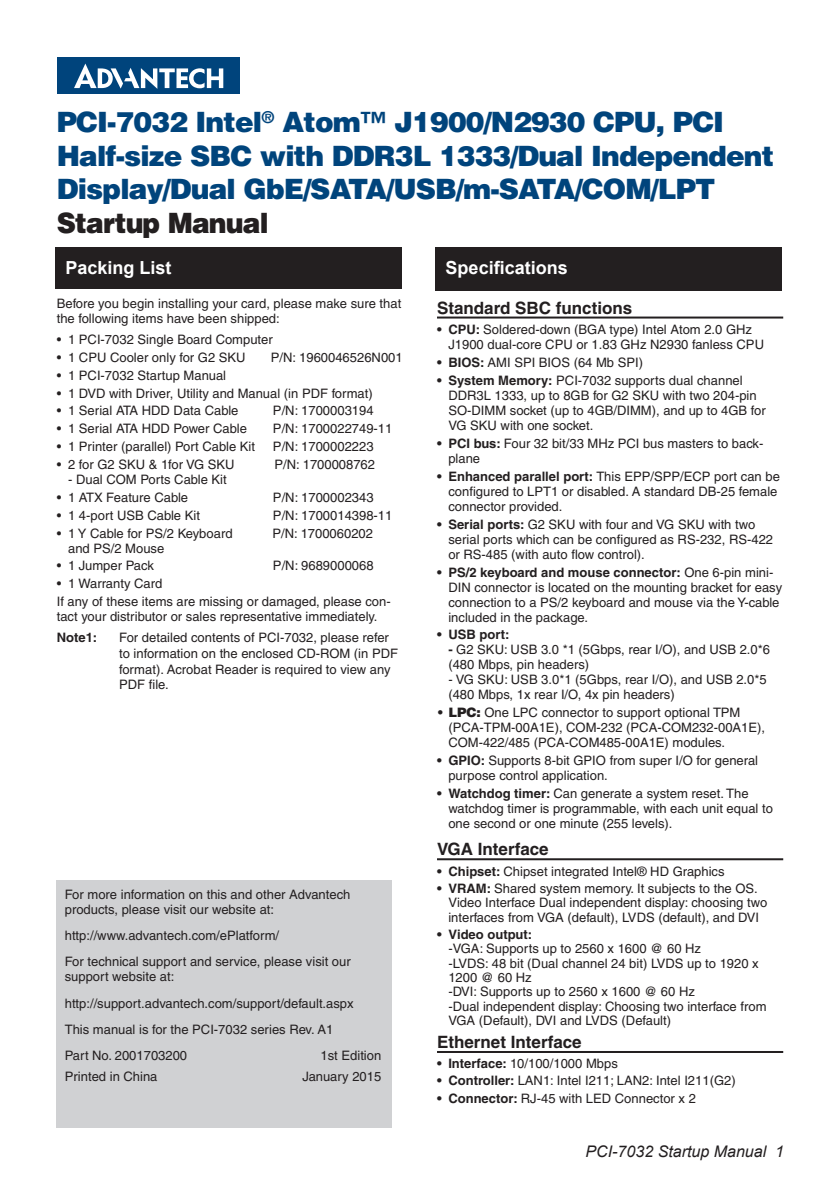
<style>
.page{position:relative;width:840px;height:1191px;background:#fff}
.page>*{position:absolute;margin:0;border:0;box-sizing:border-box;transform-origin:0 0}
.t1{font:900 28px/33.6px "Helvetica";letter-spacing:-.03em;color:#00447c}
.t2{font:900 28px "Helvetica";letter-spacing:-.03em;color:#231f20;scale:.95 1}
.t3{font:700 18px "Arial";color:#fff}
.t4{font:700 17px "Helvetica";color:#231f20}
.t5{font:italic 16px "Arial";color:#231f20}
.t6{font:13px/15px "Helvetica";color:#231f20}
.t7{font:700 13px "Helvetica";color:#231f20}
.s1{font-weight:700}
.s2{font-weight:900}
</style>
<div class="page">
<div style="left:57px;top:880px;width:334px;height:247px;background:#d0d1d3"></div>
<div style="left:57px;top:57px;width:182px;height:37px;background:#00447c"></div>
<svg style="left:74px;top:64px;width:149px;height:25px"></svg>
<hr style="left:437px;top:316px;width:345px;height:2px;background:#231f20">
<hr style="left:437px;top:858px;width:345px;height:2px;background:#231f20">
<hr style="left:437px;top:1051px;width:345px;height:2px;background:#231f20">
<div style="left:435px;top:249px;width:346px;height:42px;background:#231f20"></div>
<div style="left:55px;top:247px;width:346px;height:42px;background:#231f20"></div>
<div style="left:435px;top:247px;width:346px;height:42px;background:#231f20"></div>
<h1 class="t1" style="left:57px;top:104px;width:718px">PCI-7032 Intel<sup>®</sup> Atom™ J1900/N2930 CPU, PCI<br>Half-size SBC with DDR3L 1333/Dual Independent<br>Display/Dual GbE/SATA/USB/m-SATA/COM/LPT</h1>
<h1 class="t2" style="left:57px;top:204px;width:224px">Startup Manual</h1>
<h2 class="t3" style="left:65px;top:256px;width:108px">Packing List</h2>
<p class="t6" style="left:57px;top:296px;width:346px">Before you begin installing your card, please make sure that the following items have been shipped:</p>
<p class="t6" style="left:57px;top:332px;width:217px">• 1 PCI-7032 Single Board Computer</p>
<p class="t6" style="left:57px;top:350px;width:190px">• 1 CPU Cooler only for G2 SKU</p>
<p class="t6" style="left:271px;top:350px;width:133px">P/N: 1960046526N001</p>
<p class="t6" style="left:57px;top:368px;width:171px">• 1 PCI-7032 Startup Manual</p>
<p class="t6" style="left:57px;top:385px;width:317px">• 1 DVD with Driver, Utility and Manual (in PDF format)</p>
<p class="t6" style="left:57px;top:403px;width:183px">• 1 Serial ATA HDD Data Cable</p>
<p class="t6" style="left:273px;top:403px;width:102px">P/N: 1700003194</p>
<p class="t6" style="left:57px;top:421px;width:191px">• 1 Serial ATA HDD Power Cable</p>
<p class="t6" style="left:273px;top:421px;width:121px">P/N: 1700022749-11</p>
<p class="t6" style="left:57px;top:439px;width:200px">• 1 Printer (parallel) Port Cable Kit</p>
<p class="t6" style="left:273px;top:439px;width:102px">P/N: 1700002223</p>
<p class="t6" style="left:57px;top:457px;width:179px">• 2 for G2 SKU &amp; 1for VG SKU</p>
<p class="t6" style="left:274px;top:457px;width:102px">P/N: 1700008762</p>
<p class="t6" style="left:68px;top:472px;width:160px">- Dual COM Ports Cable Kit</p>
<p class="t6" style="left:57px;top:490px;width:133px">• 1 ATX Feature Cable</p>
<p class="t6" style="left:273px;top:490px;width:102px">P/N: 1700002343</p>
<p class="t6" style="left:57px;top:507px;width:145px">• 1 4-port USB Cable Kit</p>
<p class="t6" style="left:273px;top:507px;width:121px">P/N: 1700014398-11</p>
<p class="t6" style="left:57px;top:525px;width:177px">• 1 Y Cable for PS/2 Keyboard</p>
<p class="t6" style="left:272px;top:525px;width:102px">P/N: 1700060202</p>
<p class="t6" style="left:68px;top:540px;width:98px">and PS/2 Mouse</p>
<p class="t6" style="left:57px;top:558px;width:98px">• 1 Jumper Pack</p>
<p class="t6" style="left:273px;top:558px;width:102px">P/N: 9689000068</p>
<p class="t6" style="left:57px;top:574px;width:335px;line-height:17.8px">• 1 Warranty Card<br>If any of these items are missing or damaged, please con-</p>
<p class="t6" style="left:57px;top:609px;width:322px">tact your distributor or sales representative immediately.</p>
<p class="t7" style="left:57px;top:630px;width:42px">Note1:</p>
<p class="t6" style="left:119px;top:630px;width:280px;line-height:15.6px">For detailed contents of PCI-7032, please refer to information on the enclosed CD-ROM (in PDF format). Acrobat Reader is required to view any PDF file.</p>
<p class="t6" style="left:65px;top:887px;width:287px">For more information on this and other Advantech products, please visit our website at:</p>
<p class="t6" style="left:65px;top:922px;width:287px;line-height:26px">http://www.advantech.com/ePlatform/<br>For technical support and service, please visit our</p>
<p class="t6" style="left:65px;top:963px;width:290px;line-height:26.2px">support website at: http://support.advantech.com/support/default.aspx This manual is for the PCI-7032 series Rev. A1<br>Part No. 2001703200</p>
<p class="t6" style="left:65px;top:1068px;width:94px">Printed in China</p>
<p class="t6" style="left:302px;top:1045px;width:80px;line-height:20.6px;text-align:right">1st Edition<br>January 2015</p>
<h2 class="t3" style="left:445px;top:256px;width:124px">Specifications</h2>
<h3 class="t4" style="left:437px;top:297px;width:197px">Standard SBC functions</h3>
<p class="t6" style="left:448px;top:322px;width:317px;text-indent:-11px"><span class="s1">• CPU:</span> Soldered-down (BGA type) Intel Atom 2.0 GHz<br>J1900 dual-core CPU or 1.83 GHz N2930 fanless CPU</p>
<p class="t6" style="left:437px;top:355px;width:207px"><span class="s1">• BIOS:</span> AMI SPI BIOS (64 Mb SPI)</p>
<p class="t6" style="left:448px;top:373px;width:318px;text-indent:-11px"><span class="s1">• System Memory:</span> PCI-7032 supports dual channel DDR3L 1333, up to 8GB for G2 SKU with two 204-pin SO-DIMM socket (up to 4GB/DIMM), and up to 4GB for VG SKU with one socket.</p>
<p class="t6" style="left:448px;top:436px;width:316px;text-indent:-11px"><span class="s1">• PCI bus:</span> Four 32 bit/33 MHz PCI bus masters to back&shy;plane</p>
<p class="t6" style="left:448px;top:469px;width:333px;text-indent:-11px"><span class="s1">• Enhanced parallel port:</span> This EPP/SPP/ECP port can be configured to LPT1 or disabled. A standard DB-25 female connector provided.</p>
<p class="t6" style="left:448px;top:516px;width:326px;text-indent:-11px"><span class="s1">• Serial ports:</span> G2 SKU with four and VG SKU with two serial ports which can be configured as RS-232, RS-422 or RS-485 (with auto flow control).</p>
<p class="t6" style="left:448px;top:564px;width:335px;text-indent:-11px"><span class="s1">• PS/2 keyboard and mouse connector:</span> One 6-pin mini-DIN connector is located on the mounting bracket for easy connection to a PS/2 keyboard and mouse via the Y-cable included in the package.</p>
<p class="t7" style="left:437px;top:627px;width:74px">• USB port:</p>
<p class="t6" style="left:448px;top:642px;width:323px"><span class="s1">-</span> G2 SKU: USB 3.0 *1 (5Gbps, rear I/O), and USB 2.0*6 (480 Mbps, pin headers)</p>
<p class="t6" style="left:448px;top:672px;width:320px">- VG SKU: USB 3.0*1 (5Gbps, rear I/O), and USB 2.0*5 (480 Mbps, 1x rear I/O, 4x pin headers)</p>
<p class="t6" style="left:448px;top:705px;width:318px;text-indent:-11px"><span class="s2">• LPC:</span> One LPC connector to support optional TPM (PCA-TPM-00A1E), COM-232 (PCA-COM232-00A1E),<br>COM-422/485 (PCA-COM485-00A1E) modules.</p>
<p class="t6" style="left:448px;top:753px;width:311px;text-indent:-11px"><span class="s1">• GPIO:</span> Supports 8-bit GPIO from super I/O for general purpose control application.</p>
<p class="t6" style="left:448px;top:786px;width:326px;text-indent:-11px"><span class="s1">• Watchdog timer:</span> Can generate a system reset. The watchdog timer is programmable, with each unit equal to one second or one minute (255 levels).</p>
<h3 class="t4" style="left:437px;top:839px;width:113px">VGA Interface</h3>
<p class="t6" style="left:437px;top:863px;width:289px"><span class="s1">• Chipset:</span> Chipset integrated Intel® HD Graphics</p>
<p class="t6" style="left:448px;top:881px;width:320px;line-height:14.4px;text-indent:-11px"><span class="s1">• VRAM:</span> Shared system memory. It subjects to the OS.<br>Video Interface Dual independent display: choosing two interfaces from VGA (default), LVDS (default), and DVI</p>
<p class="t7" style="left:437px;top:926px;width:97px">• Video output:</p>
<p class="t6" style="left:448px;top:941px;width:319px;line-height:14.4px">-VGA: Supports up to 2560 x 1600 @ 60 Hz<br>-LVDS: 48 bit (Dual channel 24 bit) LVDS up to 1920 x 1200 @ 60 Hz<br>-DVI: Supports up to 2560 x 1600 @ 60 Hz<br>-Dual independent display: Choosing two interface from VGA (Default), DVI and LVDS (Default)</p>
<h3 class="t4" style="left:437px;top:1031px;width:146px">Ethernet Interface</h3>
<p class="t6" style="left:437px;top:1056px;width:182px"><span class="s1">• Interface:</span> 10/100/1000 Mbps</p>
<p class="t6" style="left:437px;top:1073px;width:300px"><span class="s1">• Controller:</span> LAN1: Intel I211; LAN2: Intel I211(G2)</p>
<p class="t6" style="left:437px;top:1090px;width:260px"><span class="s1">• Connector:</span> RJ-45 with LED Connector x 2</p>
<p class="t5" style="left:585px;top:1140px;width:200px">PCI-7032 Startup Manual 1</p>
</div>
